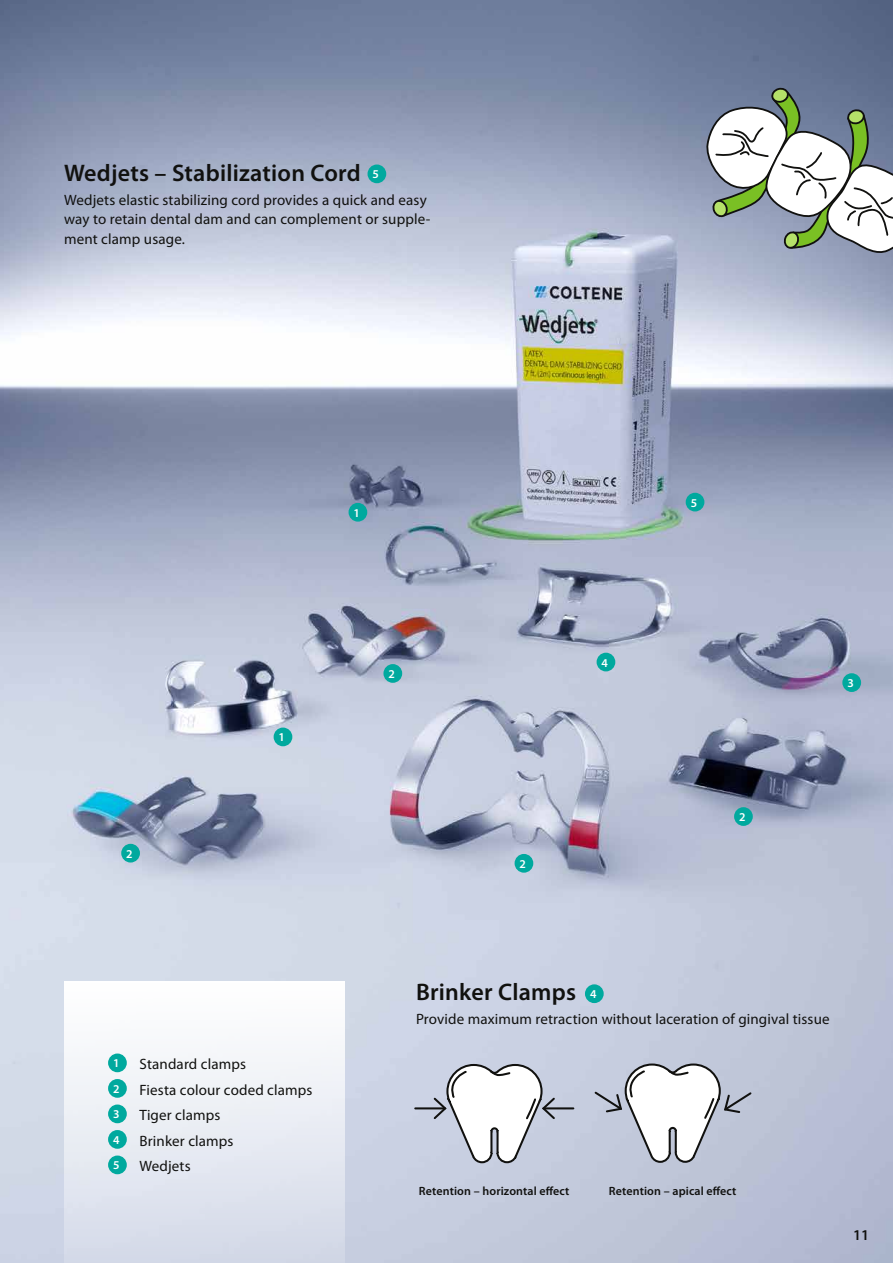
<style>
.page{position:relative;width:893px;height:1263px;background:#fff}
.page>*{position:absolute;margin:0;border:0;box-sizing:border-box;transform-origin:0 0}
.t1{font:600 24px "Myriad Pro";letter-spacing:.01em;color:#11110f}
.t2{font:15px/19.5px "Myriad Pro";letter-spacing:.01em;color:#11110f}
.t3{font:600 15px "Myriad Pro";color:#11110f}
.t4{font:600 12px "Myriad Pro";letter-spacing:.01em;color:#11110f}
.t5{font:600 12px "Myriad Pro";color:#fff}
</style>
<div class="page">
<img style="left:0;top:0;width:893px;height:1263px">
<div style="left:64px;top:981px;width:280px;height:282px;background:linear-gradient(to bottom,#fff,#d4d9e8)"></div>
<hr style="left:415px;top:1107px;width:30px;height:2px;background:#11110f">
<svg style="left:432px;top:1063px;width:125px;height:101px"></svg>
<hr style="left:543px;top:1107px;width:30px;height:2px;background:#11110f">
<svg style="left:593px;top:1062px;width:160px;height:102px"></svg>
<svg style="left:705px;top:88px;width:188px;height:167px"></svg>
<div style="left:367px;top:164px;width:19px;height:19px;background:#00a99e;border-radius:50%"></div>
<div style="left:686px;top:493px;width:18px;height:18px;background:#00a99e;border-radius:50%"></div>
<div style="left:597px;top:653px;width:18px;height:18px;background:#00a99e;border-radius:50%"></div>
<div style="left:515px;top:854px;width:18px;height:19px;background:#00a99e;border-radius:50%"></div>
<div style="left:734px;top:807px;width:19px;height:19px;background:#00a99e;border-radius:50%"></div>
<div style="left:383px;top:664px;width:19px;height:19px;background:#00a99e;border-radius:50%"></div>
<div style="left:121px;top:844px;width:19px;height:18px;background:#00a99e;border-radius:50%"></div>
<div style="left:274px;top:727px;width:18px;height:19px;background:#00a99e;border-radius:50%"></div>
<div style="left:349px;top:503px;width:18px;height:19px;background:#00a99e;border-radius:50%"></div>
<div style="left:842px;top:673px;width:19px;height:19px;background:#00a99e;border-radius:50%"></div>
<div style="left:585px;top:984px;width:19px;height:19px;background:#00a99e;border-radius:50%"></div>
<div style="left:108px;top:1053px;width:19px;height:19px;background:#00a99e;border-radius:50%"></div>
<div style="left:108px;top:1079px;width:19px;height:19px;background:#00a99e;border-radius:50%"></div>
<div style="left:108px;top:1104px;width:19px;height:19px;background:#00a99e;border-radius:50%"></div>
<div style="left:108px;top:1130px;width:19px;height:19px;background:#00a99e;border-radius:50%"></div>
<div style="left:108px;top:1155px;width:19px;height:19px;background:#00a99e;border-radius:50%"></div>
<h1 class="t1" style="left:64px;top:157px;width:298px">Wedjets – Stabilization Cord</h1>
<p class="t2" style="left:64px;top:190px;width:368px">Wedjets elastic stabilizing cord provides a quick and easy way to retain dental dam and can complement or supple&shy;ment clamp usage.</p>
<p class="t5" style="left:373px;top:167px;width:8px">5</p>
<p class="t5" style="left:354px;top:505px;width:8px">1</p>
<p class="t5" style="left:691px;top:495px;width:8px">5</p>
<p class="t5" style="left:126px;top:846px;width:8px">2</p>
<p class="t5" style="left:279px;top:730px;width:8px">1</p>
<p class="t5" style="left:113px;top:1056px;width:8px">1</p>
<p class="t2" style="left:140px;top:1054px;width:108px">Standard clamps</p>
<p class="t5" style="left:113px;top:1081px;width:8px">2</p>
<p class="t2" style="left:140px;top:1080px;width:174px">Fiesta colour coded clamps</p>
<p class="t5" style="left:113px;top:1107px;width:8px">3</p>
<p class="t2" style="left:140px;top:1105px;width:82px">Tiger clamps</p>
<p class="t5" style="left:113px;top:1132px;width:8px">4</p>
<p class="t2" style="left:140px;top:1131px;width:95px">Brinker clamps</p>
<p class="t5" style="left:113px;top:1158px;width:8px">5</p>
<p class="t2" style="left:140px;top:1156px;width:53px">Wedjets</p>
<p class="t5" style="left:388px;top:666px;width:8px">2</p>
<p class="t5" style="left:602px;top:655px;width:8px">4</p>
<p class="t5" style="left:847px;top:675px;width:8px">3</p>
<p class="t5" style="left:520px;top:856px;width:8px">2</p>
<p class="t5" style="left:739px;top:809px;width:8px">2</p>
<h1 class="t1" style="left:416px;top:976px;width:162px">Brinker Clamps</h1>
<p class="t2" style="left:416px;top:1009px;width:415px">Provide maximum retraction without laceration of gingival tissue</p>
<p class="t5" style="left:590px;top:986px;width:8px">4</p>
<p class="t4" style="left:419px;top:1183px;width:152px">Retention – horizontal effect</p>
<p class="t4" style="left:609px;top:1183px;width:129px">Retention – apical effect</p>
<p class="t3" style="left:853px;top:1225px;width:18px">11</p>
</div>
